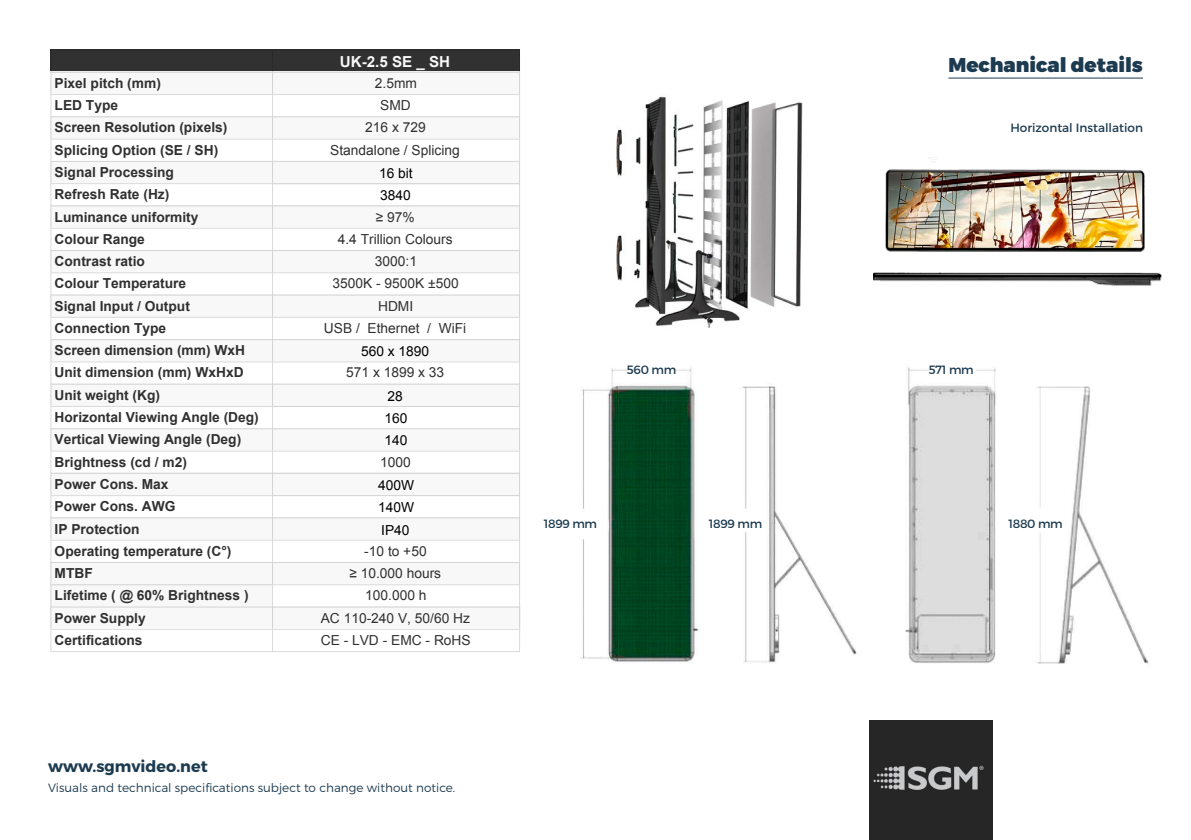
<style>
.page{position:relative;width:1191px;height:840px;background:#fff}
.page>*{position:absolute;margin:0;border:0;box-sizing:border-box;transform-origin:0 0}
.t1{font:900 20px "Montserrat";color:#1d3b50}
.t2{font:700 16px "Montserrat";color:#1d3b50}
.t3{font:700 15.2px "Arial";color:#f8f8f8}
.t4{font:700 13.8px "Arial";color:#303030}
.t5{font:13.8px "Arial";color:#303030}
.t6{font:13.8px "Arial";color:#000}
.t7{font:300 12px "Montserrat";color:#1d3b50}
.t8{font:12px "Montserrat";letter-spacing:-.005em;color:#1d3b50}
</style>
<div class="page">
<hr style="left:948px;top:77px;width:195px;height:1px;background:#1d3b50">
<img style="left:870px;top:720px;width:122px;height:119px">
<svg style="left:50px;top:49px;width:470px;height:602px"></svg>
<img style="left:873px;top:157px;width:288px;height:129px">
<img style="left:616px;top:96px;width:187px;height:232px">
<img style="left:581px;top:367px;width:568px;height:297px">
<p class="t3" style="left:340px;top:51px;width:112px">UK-2.5 SE _ SH</p>
<p class="t4" style="left:55px;top:74px;width:108px">Pixel pitch (mm)</p>
<p class="t5" style="left:375px;top:74px;width:44px">2.5mm</p>
<p class="t4" style="left:55px;top:96px;width:65px">LED Type</p>
<p class="t5" style="left:380px;top:96px;width:32px">SMD</p>
<p class="t4" style="left:55px;top:118px;width:174px">Screen Resolution (pixels)</p>
<p class="t5" style="left:365px;top:118px;width:62px">216 x 729</p>
<p class="t4" style="left:55px;top:140px;width:165px">Splicing Option (SE / SH)</p>
<p class="t5" style="left:330px;top:141px;width:131px">Standalone / Splicing</p>
<p class="t4" style="left:55px;top:163px;width:121px">Signal Processing</p>
<p class="t6" style="left:379px;top:164px;width:35px">16 bit</p>
<p class="t4" style="left:55px;top:185px;width:116px">Refresh Rate (Hz)</p>
<p class="t6" style="left:380px;top:186px;width:32px">3840</p>
<p class="t4" style="left:55px;top:207px;width:145px">Luminance uniformity</p>
<p class="t5" style="left:376px;top:207px;width:40px">≥ 97%</p>
<p class="t4" style="left:55px;top:229px;width:92px">Colour Range</p>
<p class="t5" style="left:338px;top:230px;width:116px">4.4 Trillion Colours</p>
<p class="t4" style="left:55px;top:252px;width:92px">Contrast ratio</p>
<p class="t5" style="left:375px;top:252px;width:44px">3000:1</p>
<p class="t4" style="left:55px;top:274px;width:133px">Colour Temperature</p>
<p class="t5" style="left:332px;top:274px;width:128px">3500K - 9500K ±500</p>
<p class="t4" style="left:55px;top:296px;width:137px">Signal Input / Output</p>
<p class="t5" style="left:378px;top:296px;width:37px">HDMI</p>
<p class="t4" style="left:55px;top:319px;width:113px">Connection Type</p>
<p class="t5" style="left:324px;top:319px;width:144px">USB / Ethernet / WiFi</p>
<p class="t4" style="left:55px;top:341px;width:192px">Screen dimension (mm) WxH</p>
<p class="t6" style="left:361px;top:342px;width:70px">560 x 1890</p>
<p class="t4" style="left:55px;top:363px;width:190px">Unit dimension (mm) WxHxD</p>
<p class="t5" style="left:346px;top:363px;width:100px">571 x 1899 x 33</p>
<p class="t4" style="left:55px;top:385px;width:107px">Unit weight (Kg)</p>
<p class="t6" style="left:387px;top:387px;width:17px">28</p>
<p class="t4" style="left:55px;top:408px;width:206px">Horizontal Viewing Angle (Deg)</p>
<p class="t6" style="left:384px;top:409px;width:24px">160</p>
<p class="t4" style="left:55px;top:430px;width:188px">Vertical Viewing Angle (Deg)</p>
<p class="t6" style="left:384px;top:431px;width:24px">140</p>
<p class="t4" style="left:55px;top:452px;width:134px">Brightness (cd / m2)</p>
<p class="t5" style="left:380px;top:452px;width:32px">1000</p>
<p class="t4" style="left:55px;top:474px;width:115px">Power Cons. Max</p>
<p class="t6" style="left:378px;top:476px;width:37px">400W</p>
<p class="t4" style="left:55px;top:497px;width:122px">Power Cons. AWG</p>
<p class="t6" style="left:378px;top:498px;width:37px">140W</p>
<p class="t4" style="left:55px;top:519px;width:86px">IP Protection</p>
<p class="t6" style="left:381px;top:520px;width:30px">IP40</p>
<p class="t4" style="left:55px;top:541px;width:178px">Operating temperature (C°)</p>
<p class="t5" style="left:364px;top:541px;width:64px">-10 to +50</p>
<p class="t4" style="left:55px;top:563px;width:40px">MTBF</p>
<p class="t5" style="left:349px;top:564px;width:93px">≥ 10.000 hours</p>
<p class="t4" style="left:55px;top:586px;width:195px">Lifetime ( @ 60% Brightness )</p>
<p class="t5" style="left:365px;top:586px;width:63px">100.000 h</p>
<p class="t4" style="left:55px;top:608px;width:93px">Power Supply</p>
<p class="t5" style="left:321px;top:608px;width:151px">AC 110-240 V, 50/60 Hz</p>
<p class="t4" style="left:55px;top:630px;width:89px">Certifications</p>
<p class="t5" style="left:321px;top:630px;width:151px">CE - LVD - EMC - RoHS</p>
<p class="t2" style="left:48px;top:755px;width:161px">www.sgmvideo.net</p>
<p class="t7" style="left:48px;top:779px;width:409px">Visuals and technical specifications subject to change without notice.</p>
<h1 class="t1" style="left:948px;top:52px;width:196px">Mechanical details</h1>
<p class="t8" style="left:1010px;top:120px;width:134px">Horizontal Installation</p>
<p class="t8" style="left:627px;top:362px;width:51px">560 mm</p>
<p class="t8" style="left:928px;top:362px;width:47px">571 mm</p>
<p class="t8" style="left:544px;top:516px;width:55px">1899 mm</p>
<p class="t8" style="left:709px;top:516px;width:55px">1899 mm</p>
<p class="t8" style="left:1008px;top:516px;width:56px">1880 mm</p>
</div>
